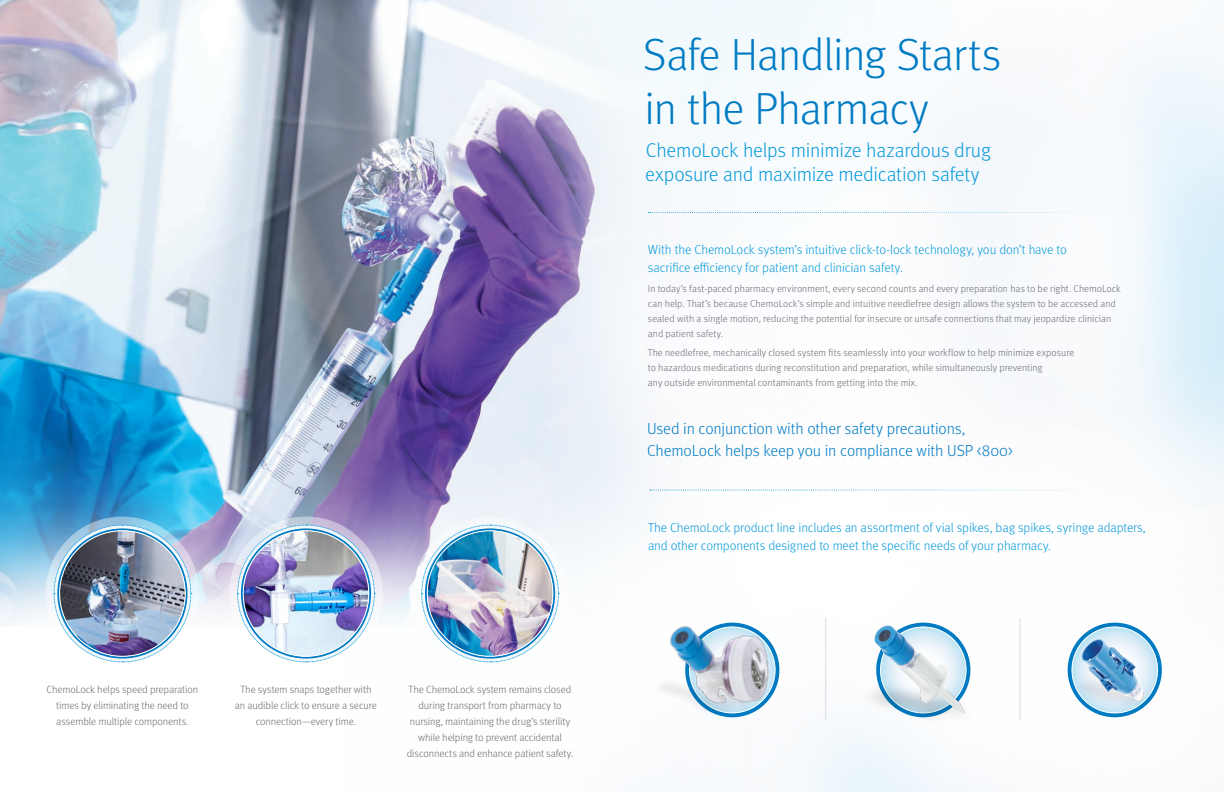
<style>
.page{position:relative;width:1224px;height:792px;background:#fff}
.page>*{position:absolute;margin:0;border:0;box-sizing:border-box;transform-origin:0 0}
.t1{font:300 45px/54px "Meta OT";letter-spacing:-.02em;color:#007bc3}
.t2{font:300 20px/24px "Meta OT";letter-spacing:-.01em;color:#089ad9}
.Pull_Out{font:300 16px/22px "Meta OT";letter-spacing:-.01em;color:#007bc3}
.Sub_Header{font:300 13px/18px "Meta OT";letter-spacing:-.01em;color:#089ad9}
.Feature_Captions{font:300 10.5px/16px "Meta OT";letter-spacing:-.01em;color:#696b73;text-align:center}
.Body_Text{font:300 10px/15px "Meta OT";color:#696b73}
</style>
<div class="page">
<img style="left:0;top:0;width:1224px;height:792px">
<img style="left:857px;top:613px;width:133px;height:121px">
<img style="left:846px;top:607px;width:140px;height:126px">
<img style="left:1057px;top:619px;width:119px;height:112px">
<img style="left:647px;top:578px;width:160px;height:163px">
<svg style="left:650px;top:490px;width:455px;height:1px"></svg>
<svg style="left:45px;top:517px;width:154px;height:153px"></svg>
<svg style="left:53px;top:525px;width:139px;height:138px"></svg>
<svg style="left:58px;top:529px;width:128px;height:129px"></svg>
<img style="left:60px;top:531px;width:125px;height:125px;border-radius:63px">
<svg style="left:229px;top:517px;width:154px;height:153px"></svg>
<svg style="left:237px;top:525px;width:138px;height:138px"></svg>
<svg style="left:242px;top:529px;width:128px;height:129px"></svg>
<img style="left:243px;top:531px;width:126px;height:125px;border-radius:63px">
<div style="left:413px;top:517px;width:154px;height:153px;background:#fff;border-radius:50%"></div>
<svg style="left:421px;top:525px;width:138px;height:138px"></svg>
<svg style="left:426px;top:529px;width:128px;height:129px"></svg>
<img style="left:427px;top:531px;width:126px;height:125px;border-radius:63px">
<svg style="left:648px;top:212px;width:455px;height:1px"></svg>
<hr style="left:826px;top:618px;width:1px;height:102px;background:#696b73">
<hr style="left:1020px;top:618px;width:1px;height:102px;background:#696b73">
<p class="Feature_Captions" style="left:46px;top:682px;width:153px">ChemoLock helps speed preparation times by eliminating the need to assemble multiple components.</p>
<p class="Feature_Captions" style="left:407px;top:682px;width:168px">The ChemoLock system remains closed during transport from pharmacy to nursing, maintaining the drug’s sterility while helping to prevent accidental disconnects and enhance patient safety.</p>
<p class="Feature_Captions" style="left:235px;top:682px;width:144px">The system snaps together with an audible click to ensure a secure connection—every time.</p>
<p class="t1" style="left:643px;top:28px;width:359px">Safe Handling Starts in the Pharmacy</p>
<p class="t2" style="left:645px;top:138px;width:347px">ChemoLock helps minimize hazardous drug exposure and maximize medication safety</p>
<p class="Sub_Header" style="left:648px;top:241px;width:420px">With the ChemoLock system’s intuitive click-to-lock technology, you don’t have to sacrifice efficiency for patient and clinician safety.</p>
<p class="Body_Text" style="left:648px;top:281px;width:474px">In today’s fast-paced pharmacy environment, every second counts and every preparation has to be right. ChemoLock can help. That’s because ChemoLock’s simple and intuitive needlefree design allows the system to be accessed and sealed with a single motion, reducing the potential for insecure or unsafe connections that may jeopardize clinician and patient safety.</p>
<p class="Body_Text" style="left:648px;top:346px;width:428px">The needlefree, mechanically closed system fits seamlessly into your workflow to help minimize exposure to hazardous medications during reconstitution and preparation, while simultaneously preventing<br>any outside environmental contaminants from getting into the mix.</p>
<p class="Pull_Out" style="left:647px;top:418px;width:367px">Used in conjunction with other safety precautions,<br>ChemoLock helps keep you in compliance with USP &lt;800&gt;</p>
<p class="Sub_Header" style="left:648px;top:519px;width:499px">The ChemoLock product line includes an assortment of vial spikes, bag spikes, syringe adapters, and other components designed to meet the specific needs of your pharmacy.</p>
</div>
